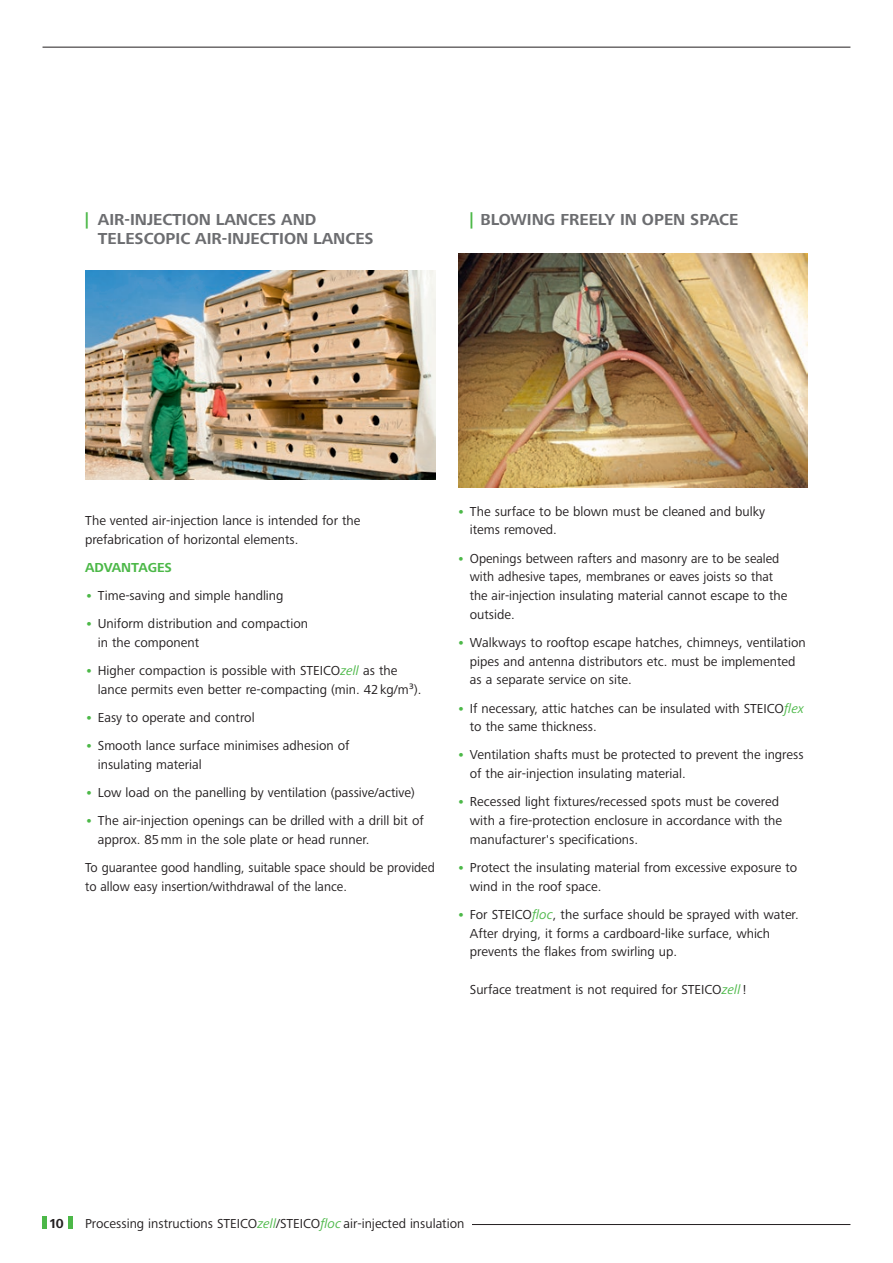
<style>
.page{position:relative;width:893px;height:1263px;background:#fff}
.page>*{position:absolute;margin:0;border:0;box-sizing:border-box;transform-origin:0 0}
.t1{font:700 16.5px/18.8px "Frutiger Next Pro";color:#6c6d70}
.t2{font:13.5px/18.8px "Frutiger Next Pro";color:#231f20}
.t3{font:700 13.5px "Frutiger Next Pro";color:#4cb848}
.t4{font:700 13.5px "Frutiger Next Pro";color:#231f20}
.s1{color:#4cb848}
.s2{font-weight:700;color:#4cb848}
.s3{font-style:italic;color:#4cb848}
</style>
<div class="page">
<hr style="left:43px;top:47px;width:807px;height:1px;background:#231f20">
<hr style="left:472px;top:1224px;width:378px;height:1px;background:#231f20">
<hr style="left:43px;top:1216px;width:4px;height:13px;background:#4cb848">
<div style="left:68px;top:1216px;width:5px;height:13px;background:#4cb848"></div>
<img style="left:458px;top:253px;width:350px;height:234px">
<img style="left:86px;top:271px;width:349px;height:208px">
<p class="t1" style="left:98px;top:210px;width:277px;text-indent:-13px"><span class="s1">|</span> AIR-INJECTION LANCES AND<br>TELESCOPIC AIR-INJECTION LANCES</p>
<p class="t1" style="left:470px;top:210px;width:270px"><span class="s1">|</span> BLOWING FREELY IN OPEN SPACE</p>
<p class="t2" style="left:85px;top:511px;width:277px">The vented air-injection lance is intended for the prefabrication of horizontal elements.</p>
<p class="t3" style="left:85px;top:560px;width:89px">ADVANTAGES</p>
<p class="t2" style="left:85px;top:586px;width:200px"><span class="s2">•</span> Time-saving and simple handling</p>
<p class="t2" style="left:98px;top:614px;width:212px;text-indent:-13px"><span class="s2">•</span> Uniform distribution and compaction in the component</p>
<p class="t2" style="left:98px;top:661px;width:325px;text-indent:-13px"><span class="s2">•</span> Higher compaction is possible with STEICO<span class="s3">zell</span> as the lance permits even better re-compacting (min. 42kg/m³).</p>
<p class="t2" style="left:85px;top:708px;width:171px"><span class="s2">•</span> Easy to operate and control</p>
<p class="t2" style="left:98px;top:736px;width:253px;text-indent:-13px"><span class="s2">•</span> Smooth lance surface minimises adhesion of insulating material</p>
<p class="t2" style="left:85px;top:783px;width:331px"><span class="s2">•</span> Low load on the panelling by ventilation (passive/active)</p>
<p class="t2" style="left:98px;top:811px;width:327px;text-indent:-13px"><span class="s2">•</span> The air-injection openings can be drilled with a drill bit of approx. 85mm in the sole plate or head runner.</p>
<p class="t2" style="left:85px;top:858px;width:351px">To guarantee good handling, suitable space should be provided to allow easy insertion/withdrawal of the lance.</p>
<p class="t2" style="left:470px;top:502px;width:297px;text-indent:-13px"><span class="s2">•</span> The surface to be blown must be cleaned and bulky items removed.</p>
<p class="t2" style="left:470px;top:549px;width:319px;text-indent:-13px"><span class="s2">•</span> Openings between rafters and masonry are to be sealed with adhesive tapes, membranes or eaves joists so that the air-injection insulating material cannot escape to the outside.</p>
<p class="t2" style="left:470px;top:633px;width:337px;text-indent:-13px"><span class="s2">•</span> Walkways to rooftop escape hatches, chimneys, ventilation pipes and antenna distributors etc. must be implemented as a separate service on site.</p>
<p class="t2" style="left:470px;top:699px;width:336px;text-indent:-13px"><span class="s2">•</span> If necessary, attic hatches can be insulated with STEICO<span class="s3">flex </span>to the same thickness.</p>
<p class="t2" style="left:470px;top:746px;width:335px;text-indent:-13px"><span class="s2">•</span> Ventilation shafts must be protected to prevent the ingress of the air-injection insulating material.</p>
<p class="t2" style="left:470px;top:792px;width:314px;text-indent:-13px"><span class="s2">•</span> Recessed light fixtures/recessed spots must be covered with a fire-protection enclosure in accordance with the manufacturer's specifications.</p>
<p class="t2" style="left:470px;top:858px;width:329px;text-indent:-13px"><span class="s2">•</span> Protect the insulating material from excessive exposure to wind in the roof space.</p>
<p class="t2" style="left:470px;top:905px;width:330px;text-indent:-13px"><span class="s2">•</span> For STEICO<span class="s3">floc</span>, the surface should be sprayed with water.<br>After drying, it forms a cardboard-like surface, which prevents the flakes from swirling up.</p>
<p class="t2" style="left:470px;top:980px;width:278px">Surface treatment is not required for STEICO<span class="s3">zell</span> !</p>
<p class="t4" style="left:50px;top:1216px;width:16px">10</p>
<p class="t2" style="left:85px;top:1214px;width:381px">Processing instructions STEICO<span class="s3">zell</span>/STEICO<span class="s3">floc</span> air-injected insulation</p>
</div>
